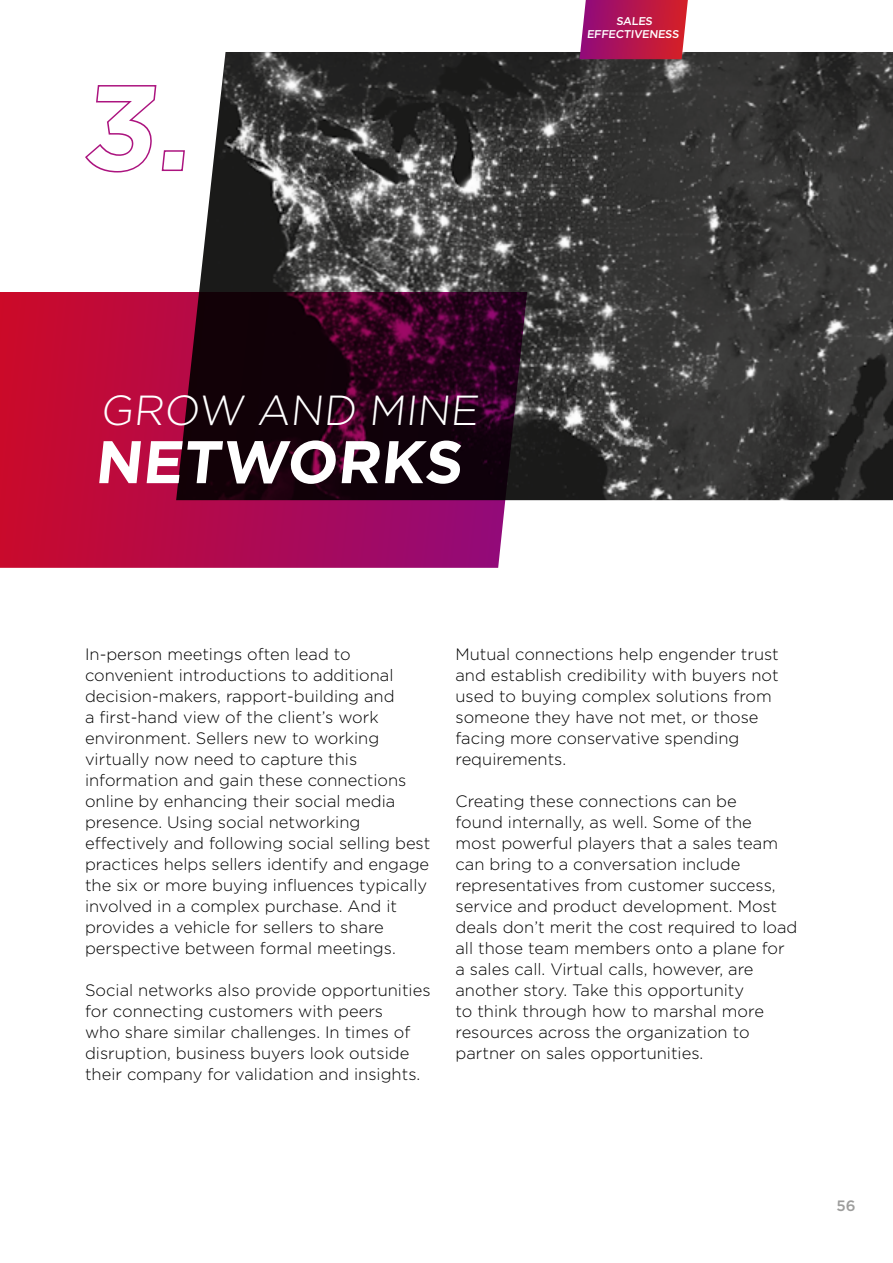
<style>
.page{position:relative;width:893px;height:1263px;background:#fff}
.page>*{position:absolute;margin:0;border:0;box-sizing:border-box;transform-origin:0 0}
.t1{font:700 60px "Gotham";color:#fff}
.t2{font:300 42px "Gotham";color:#fff}
.t3{font:300 16.5px/21px "Gotham";color:#000}
.t4{font:500 15px "Gotham";color:#9d9d9c}
.t5{font:500 11.25px/13.5px "Gotham";color:#fff;text-align:center}
</style>
<div class="page">
<img style="left:199px;top:52px;width:694px;height:448px">
<svg style="left:0;top:292px;width:527px;height:276px;background:#6e092f"></svg>
<svg style="left:85px;top:85px;width:100px;height:88px"></svg>
<svg style="left:580px;top:0;width:108px;height:59px;background:#b62057"></svg>
<p class="t5" style="left:587px;top:14px;width:95px">SALES<br>EFFECTIVENESS</p>
<h2 class="t2" style="left:100px;top:383px;width:384px">GROW AND MINE</h2>
<h1 class="t1" style="left:94px;top:422px;width:377px">NETWORKS</h1>
<p class="t3" style="left:85px;top:643px;width:347px">In-person meetings often lead to convenient introductions to additional decision-makers, rapport-building and<br>a first-hand view of the client’s work environment. Sellers new to working virtually now need to capture this information and gain these connections online by enhancing their social media presence. Using social networking effectively and following social selling best practices helps sellers identify and engage the six or more buying influences typically involved in a complex purchase. And it provides a vehicle for sellers to share perspective between formal meetings.</p>
<p class="t3" style="left:85px;top:979px;width:347px">Social networks also provide opportunities for connecting customers with peers<br>who share similar challenges. In times of disruption, business buyers look outside their company for validation and insights.</p>
<p class="t3" style="left:455px;top:643px;width:325px">Mutual connections help engender trust and establish credibility with buyers not used to buying complex solutions from someone they have not met, or those facing more conservative spending requirements.</p>
<p class="t3" style="left:455px;top:790px;width:343px">Creating these connections can be<br>found internally, as well. Some of the<br>most powerful players that a sales team can bring to a conversation include representatives from customer success, service and product development. Most deals don’t merit the cost required to load all those team members onto a plane for a sales call. Virtual calls, however, are another story. Take this opportunity<br>to think through how to marshal more resources across the organization to partner on sales opportunities.</p>
<p class="t4" style="left:837px;top:1196px;width:21px">56</p>
</div>
